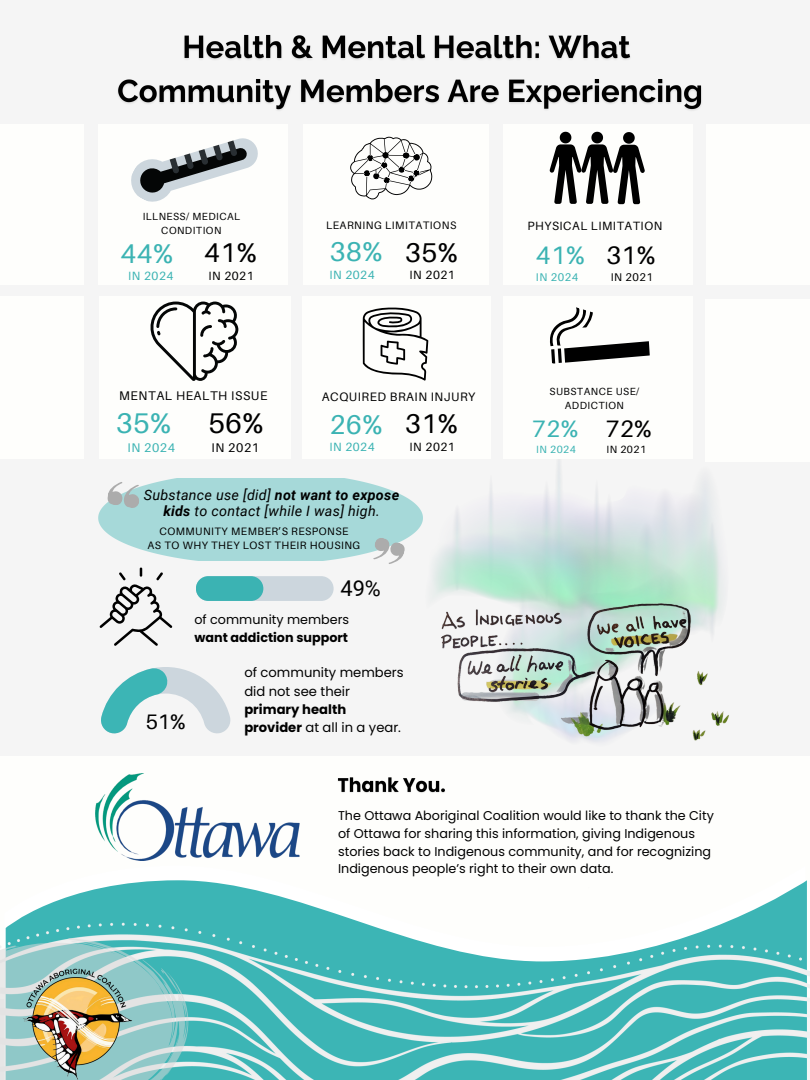
<style>
.page{position:relative;width:810px;height:1080px;background:#f5f5f5}
.page>*{position:absolute;margin:0;border:0;box-sizing:border-box;transform-origin:0 0}
.t1{font:28.44px "Aileron";color:#3bb3b3}
.t2{font:28.44px "Aileron";color:#000}
.t3{font:27.12px "Aileron";color:#3bb3b3}
.t4{font:27.12px "Aileron";color:#000}
.t5{font:25.31px "Aileron";color:#3bb3b3}
.t6{font:25.31px "Aileron";color:#000}
.t7{font:23.75px "Aileron";color:#3bb3b3}
.t8{font:23.75px "Aileron";color:#000}
.t9{font:21.75px "Roboto";color:#000}
.t10{font:21px "Aileron";color:#000}
.t11{font:italic 14.31px/16.9px "Roboto";letter-spacing:.02em;color:#000;text-align:center}
.t12{font:13.12px/18.2px "Poppins";color:#000}
.t13{font:12.75px/17.8px "Poppins";color:#000}
.t14{font:700 12.75px/17.8px "Poppins";color:#000}
.t15{font:12.56px "Aileron";letter-spacing:.045em;color:#000}
.t16{font:12.56px "Aileron";letter-spacing:.045em;color:#3bb3b3}
.t17{font:12.25px "Aileron";letter-spacing:.045em;color:#000}
.t18{font:12px "Aileron";letter-spacing:.045em;color:#000}
.t19{font:11.94px "Aileron";letter-spacing:.045em;color:#3bb3b3}
.t20{font:11.94px "Aileron";letter-spacing:.045em;color:#000}
.t21{font:11.19px "Aileron";letter-spacing:.045em;color:#3bb3b3}
.t22{font:11.19px "Aileron";letter-spacing:.045em;color:#000}
.t23{font:10.81px "Aileron";letter-spacing:.045em;color:#000}
.t24{font:10.75px "Aileron";letter-spacing:.045em;color:#000}
.t25{font:10.5px "Aileron";letter-spacing:.045em;color:#3bb3b3}
.t26{font:10.5px "Aileron";letter-spacing:.045em;color:#000}
.t27{font:10.31px/14.2px "Aileron";letter-spacing:.045em;color:#000;text-align:center}
.s1{font-weight:700}
.s2{font-weight:400}
</style>
<div class="page">
<div style="left:0;top:757px;width:810px;height:242px;background:#fefefc"></div>
<img style="left:337px;top:777px;width:108px;height:16px">
<img style="left:96px;top:774px;width:204px;height:87px">
<img style="left:5px;top:880px;width:805px;height:200px">
<svg style="left:0;top:938px;width:189px;height:142px;background:#93cccc"></svg>
<img style="left:10px;top:951px;width:130px;height:129px">
<svg style="left:101px;top:667px;width:130px;height:66px"></svg>
<img style="left:118px;top:34px;width:584px;height:77px">
<svg style="left:98px;top:479px;width:325px;height:167px"></svg>
<img style="left:428px;top:585px;width:301px;height:160px">
<div style="left:99px;top:124px;width:189px;height:160px;background:#fefefc"></div>
<div style="left:99px;top:296px;width:191px;height:163px;background:#fefefc"></div>
<div style="left:503px;top:124px;width:190px;height:160px;background:#fefefc"></div>
<div style="left:503px;top:296px;width:190px;height:163px;background:#fefefc"></div>
<div style="left:303px;top:124px;width:185px;height:160px;background:#fefefc"></div>
<div style="left:303px;top:296px;width:188px;height:163px;background:#fefefc"></div>
<svg style="left:550px;top:132px;width:95px;height:72px"></svg>
<svg style="left:150px;top:302px;width:88px;height:79px"></svg>
<svg style="left:124px;top:97px;width:141px;height:105px"></svg>
<svg style="left:550px;top:307px;width:100px;height:57px"></svg>
<svg style="left:350px;top:136px;width:82px;height:63px"></svg>
<svg style="left:363px;top:307px;width:65px;height:74px"></svg>
<div style="left:706px;top:124px;width:104px;height:160px;background:#fefefc"></div>
<div style="left:706px;top:299px;width:104px;height:162px;background:#fefefc"></div>
<div style="left:0;top:124px;width:83px;height:160px;background:#fefefc"></div>
<div style="left:0;top:296px;width:84px;height:163px;background:#fefefc"></div>
<h3 class="t27" style="left:143px;top:209px;width:99px">ILLNESS/ MEDICAL<br>CONDITION</h3>
<p class="t3" style="left:120px;top:237px;width:54px">44%</p>
<p class="t4" style="left:204px;top:236px;width:54px">41%</p>
<h3 class="t19" style="left:128px;top:269px;width:47px">IN 2024</h3>
<h3 class="t20" style="left:208px;top:269px;width:47px">IN 2021</h3>
<p class="t23" style="left:326px;top:218px;width:132px">LEARNING LIMITATIONS</p>
<h1 class="t3" style="left:330px;top:235px;width:54px">38%</h1>
<p class="t4" style="left:405px;top:236px;width:54px">35%</p>
<h1 class="t19" style="left:329px;top:267px;width:47px">IN 2024</h1>
<h1 class="t20" style="left:410px;top:267px;width:47px">IN 2021</h1>
<p class="t15" style="left:119px;top:388px;width:150px">MENTAL HEALTH ISSUE</p>
<h3 class="t17" style="left:322px;top:389px;width:155px">ACQUIRED BRAIN INJURY</h3>
<p class="t18" style="left:527px;top:218px;width:136px">PHYSICAL LIMITATION</p>
<h3 class="t5" style="left:536px;top:239px;width:51px">41%</h3>
<h3 class="t6" style="left:606px;top:239px;width:51px">31%</h3>
<p class="t21" style="left:536px;top:270px;width:44px">IN 2024</p>
<p class="t22" style="left:611px;top:270px;width:44px">IN 2021</p>
<p class="t27" style="left:549px;top:384px;width:91px;line-height:14.4px">SUBSTANCE USE/<br>ADDICTION</p>
<p class="t1" style="left:116px;top:405px;width:57px">35%</p>
<p class="t2" style="left:208px;top:405px;width:57px">56%</p>
<p class="t3" style="left:330px;top:408px;width:54px">26%</p>
<p class="t4" style="left:405px;top:406px;width:54px">31%</p>
<h3 class="t7" style="left:532px;top:413px;width:48px">72%</h3>
<h3 class="t8" style="left:606px;top:413px;width:48px">72%</h3>
<p class="t16" style="left:127px;top:440px;width:49px">IN 2024</p>
<p class="t15" style="left:212px;top:440px;width:49px">IN 2021</p>
<p class="t19" style="left:329px;top:440px;width:47px">IN 2024</p>
<p class="t20" style="left:410px;top:440px;width:47px">IN 2021</p>
<p class="t25" style="left:536px;top:442px;width:41px">IN 2024</p>
<p class="t26" style="left:606px;top:442px;width:41px">IN 2021</p>
<p class="t11" style="left:144px;top:486px;width:257px">Substance use [did] <span class="s1">not want to expose kids</span> to contact [while I was] high.</p>
<p class="t24" style="left:159px;top:524px;width:191px">COMMUNITY MEMBER’S RESPONSE</p>
<p class="t24" style="left:148px;top:539px;width:214px">AS TO WHY THEY LOST THEIR HOUSING</p>
<h3 class="t9" style="left:341px;top:576px;width:42px">49%</h3>
<h3 class="t10" style="left:146px;top:708px;width:41px">51%</h3>
<h4 class="t14" style="left:194px;top:611px;width:156px"><span class="s2">of community members </span>want addiction support</h4>
<p class="t12" style="left:244px;top:664px;width:161px">of community members did not see their <span class="s1">primary health provider</span> at all in a year.</p>
<h3 class="t13" style="left:338px;top:807px;width:377px">The Ottawa Aboriginal Coalition would like to thank the City of Ottawa for sharing this information, giving Indigenous stories back to Indigenous community, and for recognizing Indigenous people’s right to their own data.</h3>
</div>
